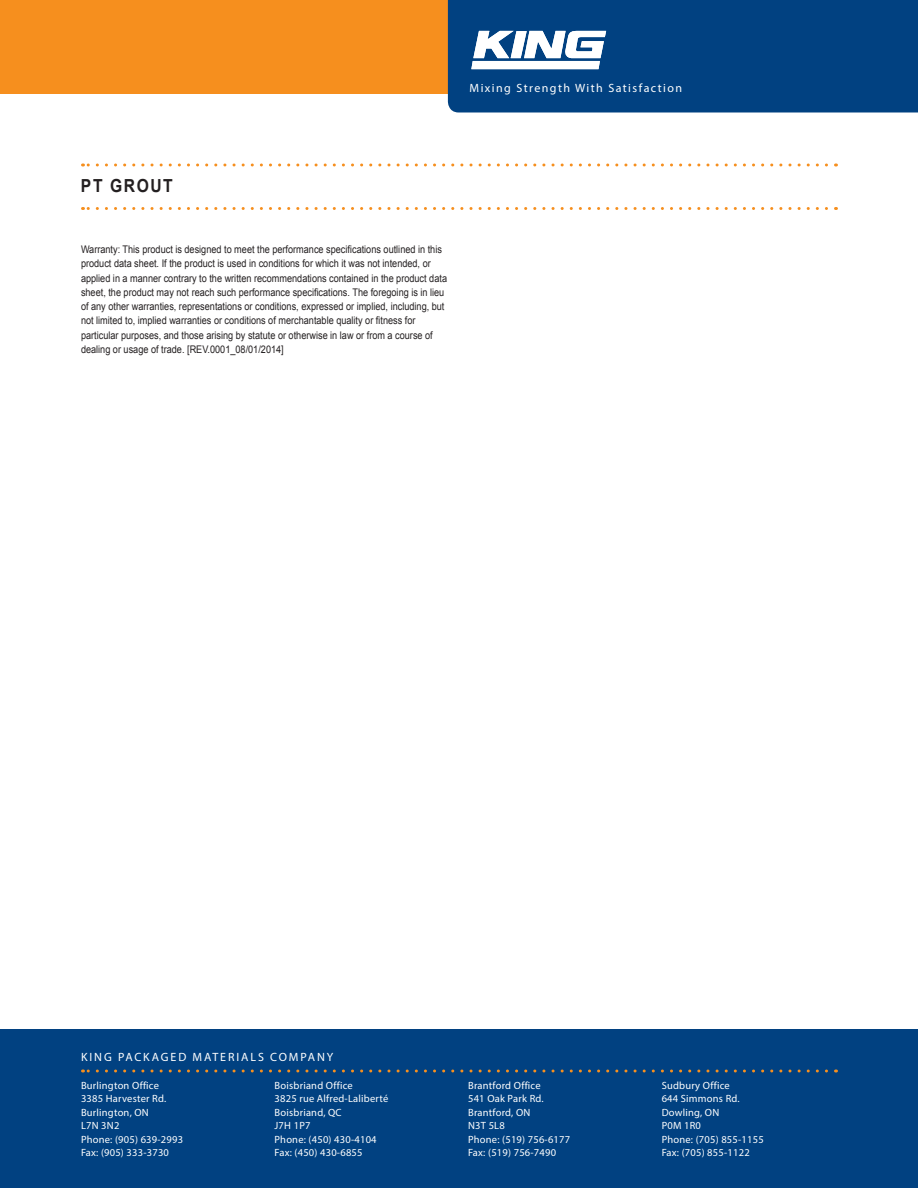
<style>
.page{position:relative;width:918px;height:1188px;background:#fff}
.page>*{position:absolute;margin:0;border:0;box-sizing:border-box;transform-origin:0 0}
.t1{font:700 18px "Arial";letter-spacing:.1em;color:#231f20;scale:.87 1}
.t2{font:12px "Myriad Pro";letter-spacing:.12em;color:#fff}
.t3{font:12px "Myriad Pro";letter-spacing:.145em;color:#fff}
.t4{font:10.5px/14.2px "Arial";color:#231f20;scale:.87 1}
.t5{font:10.5px/13.5px "Myriad Pro";letter-spacing:.02em;color:#fff}
</style>
<div class="page">
<div style="left:0;top:0;width:918px;height:94px;background:#f68f1e"></div>
<div style="left:448px;top:0;width:470px;height:112px;background:#014181"></div>
<svg style="left:471px;top:31px;width:135px;height:38px"></svg>
<div style="left:0;top:1029px;width:918px;height:159px;background:#014181"></div>
<svg style="left:82px;top:1070px;width:745px;height:2px"></svg>
<svg style="left:82px;top:163px;width:745px;height:3px"></svg>
<svg style="left:82px;top:207px;width:745px;height:3px"></svg>
<p class="t2" style="left:470px;top:80px;width:214px">Mixing Strength With Satisfaction</p>
<h1 class="t1" style="left:81px;top:174px;width:107px">PT GROUT</h1>
<p class="t4" style="left:81px;top:242px;width:422px">Warranty: This product is designed to meet the performance specifications outlined in this product data sheet. If the product is used in conditions for which it was not intended, or applied in a manner contrary to the written recommendations contained in the product data sheet, the product may not reach such performance specifications. The foregoing is in lieu of any other warranties, representations or conditions, expressed or implied, including, but not limited to, implied warranties or conditions of merchantable quality or fitness for particular purposes, and those arising by statute or otherwise in law or from a course of dealing or usage of trade. [REV.0001_08/01/2014]</p>
<p class="t3" style="left:81px;top:1050px;width:254px">King packaged materials com pany</p>
<p class="t5" style="left:81px;top:1078px;width:104px">Burlington Office<br>3385 Harvester Rd.<br>Burlington, ON<br>L7N 3N2<br>Phone: (905) 639-2993<br>Fax: (905) 333-3730</p>
<p class="t5" style="left:275px;top:1078px;width:115px">Boisbriand Office<br>3825 rue Alfred-Laliberté<br>Boisbriand, QC<br>J7H 1P7<br>Phone: (450) 430-4104<br>Fax: (450) 430-6855</p>
<p class="t5" style="left:468px;top:1078px;width:104px">Brantford Office<br>541 Oak Park Rd.<br>Brantford, ON<br>N3T 5L8<br>Phone: (519) 756-6177<br>Fax: (519) 756-7490</p>
<p class="t5" style="left:662px;top:1078px;width:104px">Sudbury Office<br>644 Simmons Rd.<br>Dowling, ON<br>P0M 1R0<br>Phone: (705) 855-1155<br>Fax: (705) 855-1122</p>
</div>
